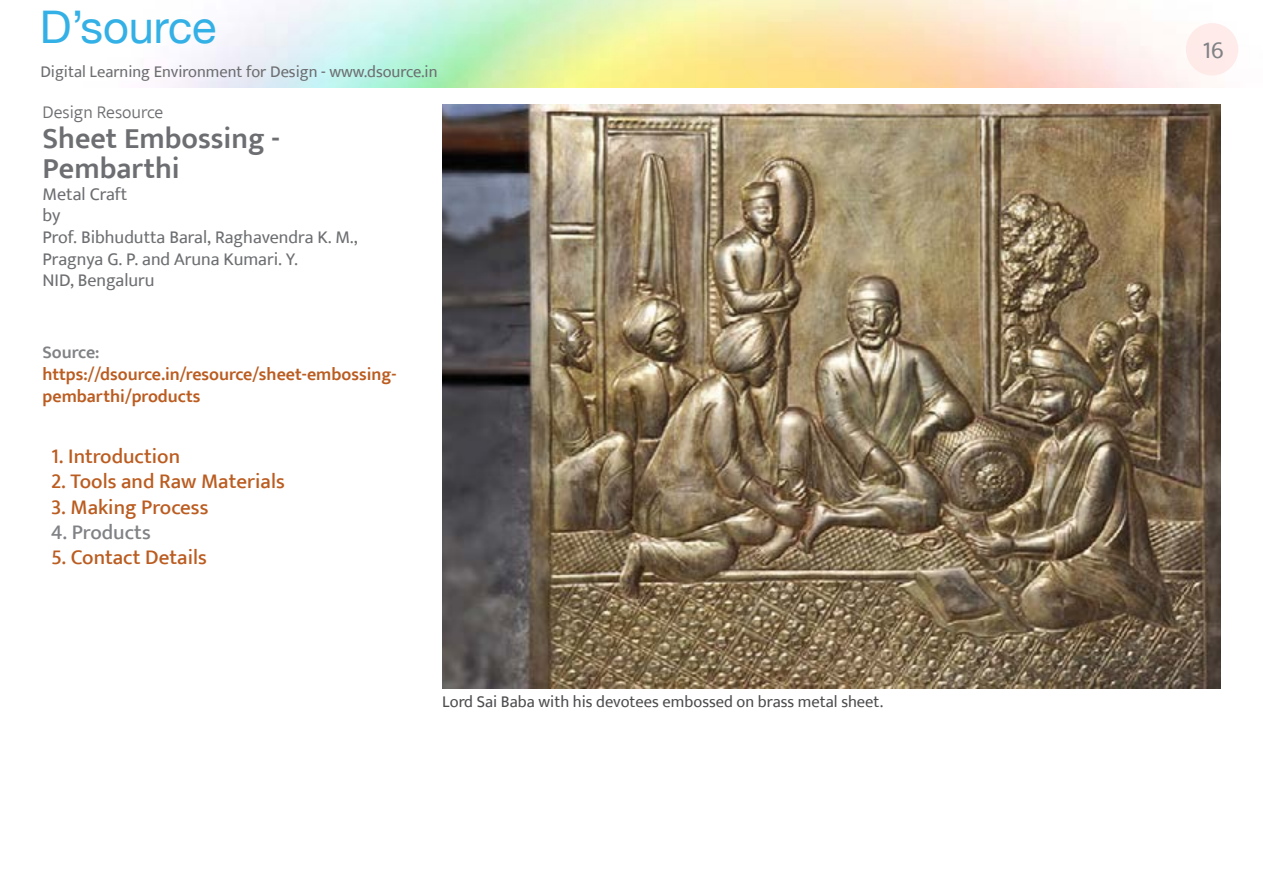
<style>
.page{position:relative;width:1263px;height:893px;background:#fff}
.page>*{position:absolute;margin:0;border:0;box-sizing:border-box;transform-origin:0 0}
.t1{font:45px "Helvetica Neue";color:#33b0e5}
.t2{font:600 30px/30px "Ek Mukta";color:#6d6e71}
.t3{font:24px "Ek Mukta";color:#808285}
.t4{font:500 21px "Ek Mukta";color:#bb5c20}
.t5{font:500 21px "Ek Mukta";color:#808285}
.t6{font:18px/21.6px "Ek Mukta";color:#6d6e71}
.t7{font:600 18px/21.6px "Ek Mukta";color:#bb5c20}
.t8{font:300 18px "Ek Mukta";color:#6d6e71}
.t9{font:600 18px "Ek Mukta";color:#808285}
.t10{font:16.5px "Ek Mukta";color:#4d4d4f}
.t11{font:16.5px "Ek Mukta";color:#6d6e71}
</style>
<div class="page">
<div style="left:1186px;top:23px;width:52px;height:52px;background:#feebea;border-radius:50%"></div>
<img style="left:442px;top:105px;width:778px;height:583px">
<h1 class="t1" style="left:40px;top:0;width:178px">D’source</h1>
<p class="t11" style="left:40px;top:62px;width:399px">Digital Learning Environment for Design - www.dsource.in</p>
<p class="t8" style="left:43px;top:101px;width:122px">Design Resource</p>
<h2 class="t2" style="left:43px;top:123px;width:239px">Sheet Embossing -<br>Pembarthi</h2>
<p class="t6" style="left:43px;top:183px;width:316px">Metal Craft<br>by<br>Prof. Bibhudutta Baral, Raghavendra K. M.,<br>Pragnya G. P. and Aruna Kumari. Y.<br>NID, Bengaluru</p>
<p class="t9" style="left:43px;top:342px;width:59px">Source:</p>
<p class="t7" style="left:43px;top:363px;width:355px">https://dsource.in/resource/sheet-embossing&shy;pembarthi/products</p>
<p class="t4" style="left:51px;top:444px;width:131px">1. Introduction</p>
<p class="t4" style="left:51px;top:469px;width:235px">2. Tools and Raw Materials</p>
<p class="t4" style="left:51px;top:494px;width:159px">3. Making Process</p>
<p class="t5" style="left:51px;top:519px;width:101px">4. Products</p>
<p class="t4" style="left:51px;top:544px;width:157px">5. Contact Details</p>
<p class="t10" style="left:442px;top:691px;width:442px">Lord Sai Baba with his devotees embossed on brass metal sheet.</p>
<h3 class="t3" style="left:1202px;top:35px;width:23px">16</h3>
</div>
